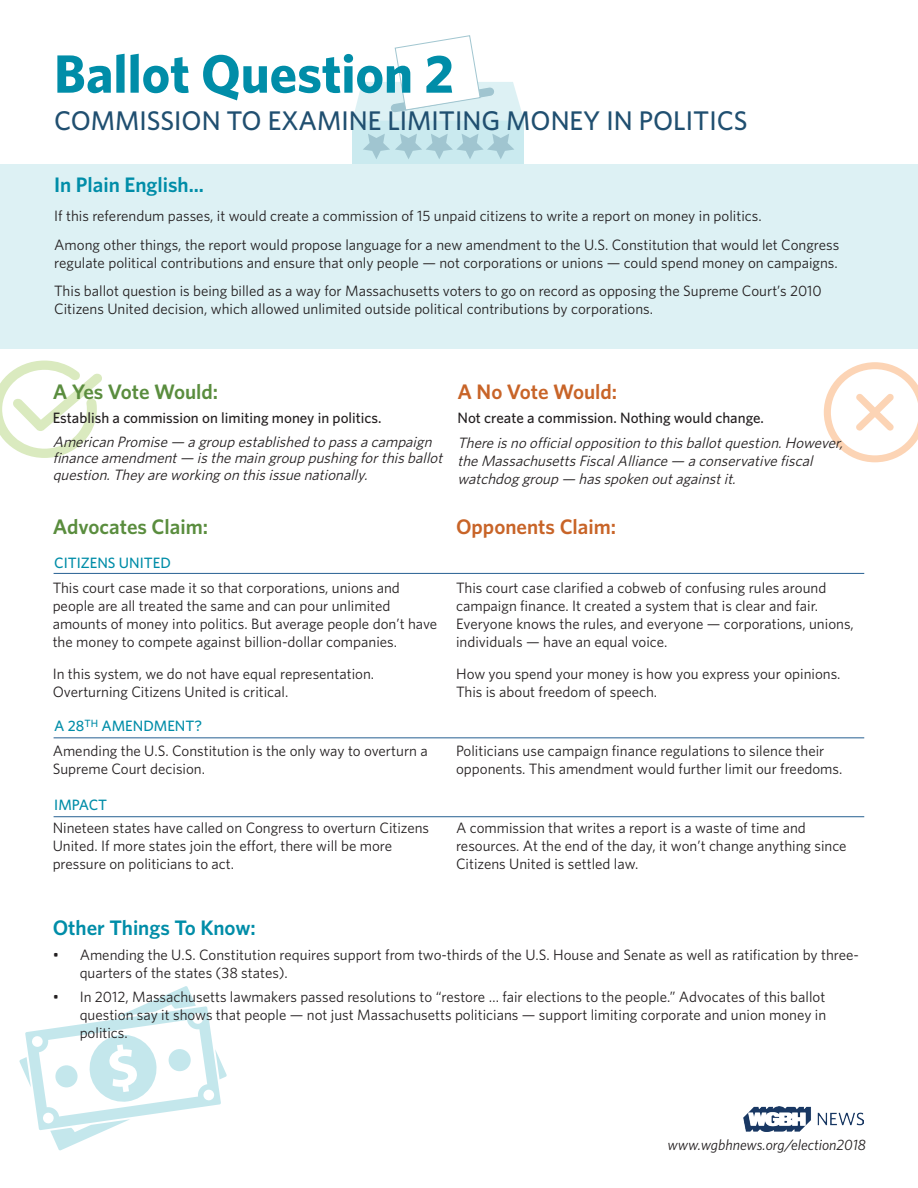
<style>
.page{position:relative;width:918px;height:1188px;background:#fff}
.page>*{position:absolute;margin:0;border:0;box-sizing:border-box;transform-origin:0 0}
.t1{font:700 54px "Whitney";color:#008da8}
.t2{font:500 27px "Whitney";color:#204f70}
.t3{font:600 21px "Whitney";color:#008da8}
.t4{font:600 21px "Whitney";color:#5a8d3e}
.t5{font:600 21px "Whitney";color:#c86428}
.t6{font:15px/18px "Whitney";color:#231f20}
.t7{font:italic 15px/16.5px "Whitney";color:#231f20}
.t8{font:500 15px "Whitney";color:#231f20}
.t9{font:500 15px "Whitney";color:#008da8}
.t10{font:italic 15px "Whitney";color:#231f20}
</style>
<div class="page">
<svg style="left:19px;top:986px;width:208px;height:165px"></svg>
<div style="left:0;top:164px;width:918px;height:184px;background:#ddf1f4"></div>
<div style="left:352px;top:121px;width:172px;height:43px;background:#caeaef"></div>
<svg style="left:352px;top:35px;width:172px;height:86px"></svg>
<svg style="left:363px;top:134px;width:151px;height:25px"></svg>
<svg style="left:824px;top:362px;width:94px;height:100px"></svg>
<svg style="left:0;top:361px;width:102px;height:97px"></svg>
<hr style="left:54px;top:573px;width:810px;height:1px;background:#266092">
<hr style="left:54px;top:737px;width:810px;height:1px;background:#266092">
<hr style="left:54px;top:816px;width:810px;height:1px;background:#266092">
<img style="left:743px;top:1107px;width:121px;height:25px">
<p class="t1" style="left:54px;top:38px;width:402px">Ballot Question 2</p>
<p class="t2" style="left:54px;top:103px;width:695px">COMMISSION TO EXAMINE LIMITING MONEY IN POLITICS</p>
<p class="t3" style="left:54px;top:171px;width:151px">In Plain English...</p>
<p class="t6" style="left:54px;top:206px;width:709px">If this referendum passes, it would create a commission of 15 unpaid citizens to write a report on money in politics.</p>
<p class="t6" style="left:54px;top:235px;width:787px">Among other things, the report would propose language for a new amendment to the U.S. Constitution that would let Congress regulate political contributions and ensure that only people — not corporations or unions — could spend money on campaigns.</p>
<p class="t6" style="left:54px;top:282px;width:769px">This ballot question is being billed as a way for Massachusetts voters to go on record as opposing the Supreme Court’s 2010<br>Citizens United decision, which allowed unlimited outside political contributions by corporations.</p>
<p class="t4" style="left:53px;top:378px;width:167px">A Yes Vote Would:</p>
<p class="t5" style="left:457px;top:378px;width:161px">A No Vote Would:</p>
<p class="t8" style="left:53px;top:408px;width:330px">Establish a commission on limiting money in politics.</p>
<p class="t7" style="left:53px;top:433px;width:396px">AmericanPromise— agroupestablishedtopassacampaign financeamendment— isthemaingrouppushingforthisballot question.Theyareworkingonthisissuenationally.</p>
<p class="t8" style="left:457px;top:408px;width:308px">Not create a commission. Nothing would change.</p>
<p class="t7" style="left:457px;top:433px;width:391px;line-height:18px">Thereisnoofficialoppositiontothisballotquestion.However, theMassachusettsFiscalAlliance— aconservativefiscal watchdoggroup— hasspokenoutagainstit.</p>
<p class="t4" style="left:53px;top:513px;width:157px">Advocates Claim:</p>
<p class="t5" style="left:456px;top:513px;width:162px">Opponents Claim:</p>
<p class="t9" style="left:54px;top:553px;width:118px">CITIZENS UNITED</p>
<p class="t6" style="left:53px;top:578px;width:386px">This court case made it so that corporations, unions and people are all treated the same and can pour unlimited amounts of money into politics. But average people don’t have the money to compete against billion-dollar companies.</p>
<p class="t6" style="left:53px;top:664px;width:323px">In this system, we do not have equal representation.<br>Overturning Citizens United is critical.</p>
<p class="t9" style="left:54px;top:716px;width:150px">A 28<sup>TH</sup> AMENDMENT?</p>
<p class="t6" style="left:456px;top:578px;width:399px">This court case clarified a cobweb of confusing rules around campaign finance. It created a system that is clear and fair.<br>Everyone knows the rules, and everyone — corporations, unions, individuals — have an equal voice.</p>
<p class="t6" style="left:456px;top:664px;width:386px">How you spend your money is how you express your opinions.<br>This is about freedom of speech.</p>
<p class="t6" style="left:53px;top:741px;width:377px">Amending the U.S. Constitution is the only way to overturn a<br>Supreme Court decision.</p>
<p class="t6" style="left:456px;top:741px;width:388px">Politicians use campaign finance regulations to silence their opponents. This amendment would further limit our freedoms.</p>
<p class="t9" style="left:54px;top:795px;width:54px">IMPACT</p>
<p class="t6" style="left:53px;top:818px;width:378px">Nineteen states have called on Congress to overturn Citizens<br>United. If more states join the effort, there will be more pressure on politicians to act.</p>
<p class="t6" style="left:456px;top:818px;width:392px">A commission that writes a report is a waste of time and resources. At the end of the day, it won’t change anything since<br>Citizens United is settled law.</p>
<p class="t3" style="left:53px;top:913px;width:205px">Other Things To Know:</p>
<p class="t6" style="left:80px;top:945px;width:781px;text-indent:-27px">• Amending the U.S. Constitution requires support from two-thirds of the U.S. House and Senate as well as ratification by three&shy;quarters of the states (38 states).</p>
<p class="t6" style="left:80px;top:988px;width:748px;text-align:justify;text-indent:-27px">• In 2012, Massachusetts lawmakers passed resolutions to “restore … fair elections to the people.” Advocates of this ballot question say it shows that people — not just Massachusetts politicians — support limiting corporate and union money in politics.</p>
<p class="t10" style="left:667px;top:1135px;width:200px">www.wgbhnews.org/election2018</p>
</div>
